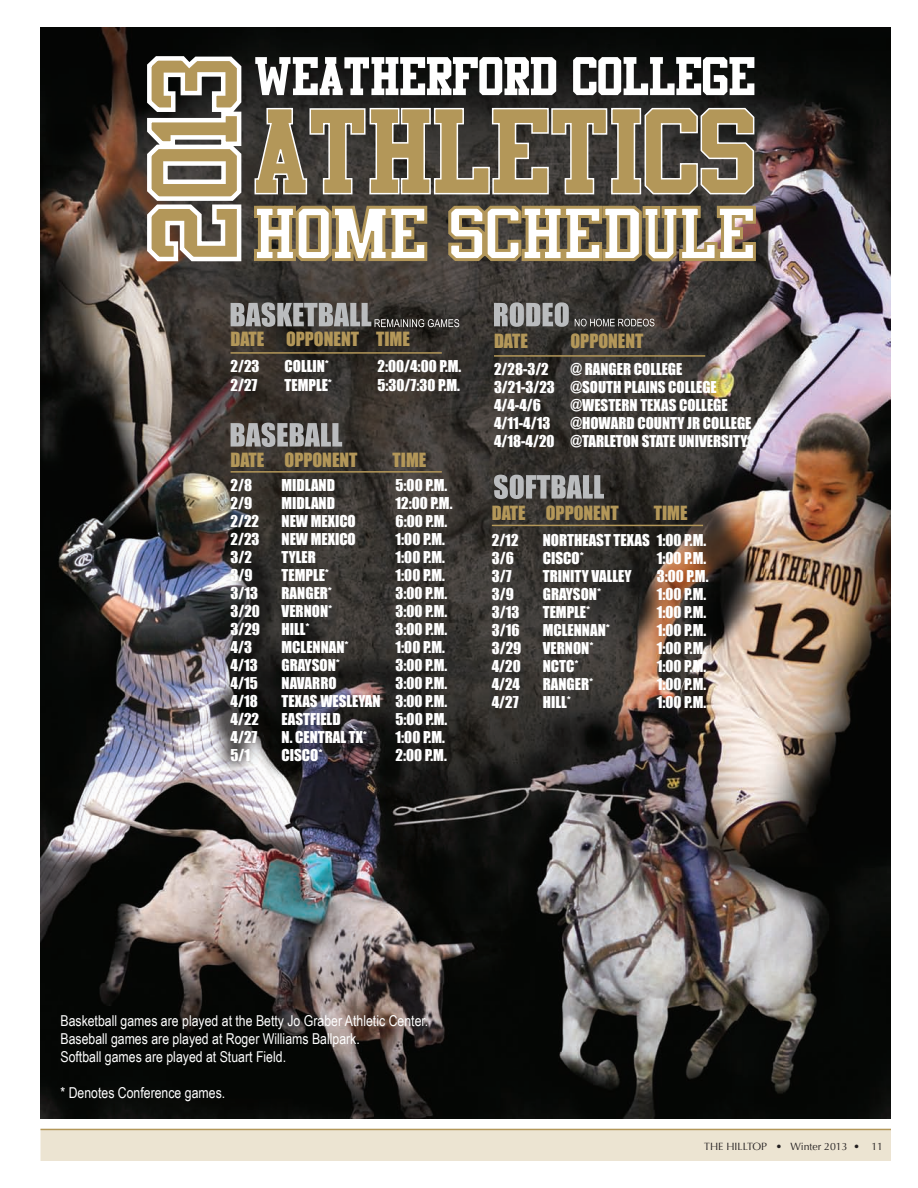
<style>
.page{position:relative;width:918px;height:1188px;background:#fff}
.page>*{position:absolute;margin:0;border:0;box-sizing:border-box;transform-origin:0 0}
.t1{font:18px "Impact";color:#b39759}
.t2{font:15px/18px "Impact";color:#fff}
.t3{font:15px/18px "Arial Narrow";color:#fff}
.t4{font:10.5px "Optima";color:#231f20}
</style>
<div class="page">
<div style="left:40px;top:1129px;width:851px;height:32px;background:#ece4d2;border:2px solid #ece4d2"></div>
<hr style="left:40px;top:1129px;width:851px;height:1px;background:#b39759">
<img style="left:40px;top:27px;width:851px;height:1092px">
<svg style="left:255px;top:57px;width:499px;height:38px"></svg>
<svg style="left:145px;top:54px;width:100px;height:210px"></svg>
<svg style="left:254px;top:107px;width:501px;height:88px;background:#8a7c5c"></svg>
<svg style="left:252px;top:204px;width:505px;height:60px"></svg>
<svg style="left:494px;top:302px;width:75px;height:25px;background:#959596"></svg>
<svg style="left:575px;top:319px;width:79px;height:7px"></svg>
<svg style="left:231px;top:423px;width:111px;height:24px;background:#929291"></svg>
<svg style="left:494px;top:475px;width:110px;height:24px;background:#8d8d8d"></svg>
<hr style="left:492px;top:525px;width:211px;height:1px;background:#b39759">
<hr style="left:494px;top:355px;width:211px;height:2px;background:#b39759">
<hr style="left:231px;top:352px;width:211px;height:2px;background:#b39759">
<hr style="left:231px;top:471px;width:211px;height:2px;background:#b39759">
<svg style="left:231px;top:302px;width:228px;height:25px;background:#71706f"></svg>
<p class="t1" style="left:231px;top:325px;width:181px">DATE OPPONENT TIME</p>
<p class="t1" style="left:494px;top:327px;width:35px">DATE</p>
<p class="t1" style="left:571px;top:327px;width:75px">OPPONENT</p>
<p class="t2" style="left:231px;top:356px;width:30px">2/23</p>
<p class="t2" style="left:285px;top:356px;width:46px">COLLIN*</p>
<p class="t2" style="left:378px;top:356px;width:85px">2:00/4:00 P.M.</p>
<p class="t2" style="left:231px;top:376px;width:28px">2/27</p>
<p class="t2" style="left:285px;top:376px;width:49px">TEMPLE*</p>
<p class="t2" style="left:378px;top:376px;width:84px">5:30/7:30 P.M.</p>
<p class="t1" style="left:231px;top:446px;width:129px">DATE OPPONENT</p>
<p class="t1" style="left:393px;top:446px;width:35px">TIME</p>
<p class="t2" style="left:231px;top:475px;width:23px">2/8</p>
<p class="t2" style="left:282px;top:475px;width:55px">MIDLAND</p>
<p class="t2" style="left:396px;top:475px;width:53px">5:00 P.M.</p>
<p class="t2" style="left:231px;top:493px;width:23px">2/9</p>
<p class="t2" style="left:282px;top:493px;width:55px">MIDLAND</p>
<p class="t2" style="left:396px;top:493px;width:58px">12:00 P.M.</p>
<p class="t2" style="left:231px;top:511px;width:30px">2/22</p>
<p class="t2" style="left:282px;top:511px;width:76px">NEW MEXICO</p>
<p class="t2" style="left:396px;top:511px;width:53px">6:00 P.M.</p>
<p class="t2" style="left:231px;top:529px;width:30px">2/23</p>
<p class="t2" style="left:282px;top:529px;width:76px">NEW MEXICO</p>
<p class="t2" style="left:396px;top:529px;width:51px">1:00 P.M.</p>
<p class="t2" style="left:231px;top:547px;width:23px">3/2</p>
<p class="t2" style="left:282px;top:547px;width:36px">TYLER</p>
<p class="t2" style="left:396px;top:547px;width:51px">1:00 P.M.</p>
<p class="t2" style="left:231px;top:565px;width:24px">3/9</p>
<p class="t2" style="left:282px;top:565px;width:49px">TEMPLE*</p>
<p class="t2" style="left:396px;top:565px;width:51px">1:00 P.M.</p>
<p class="t2" style="left:231px;top:583px;width:29px">3/13</p>
<p class="t2" style="left:282px;top:583px;width:52px">RANGER*</p>
<p class="t2" style="left:396px;top:583px;width:53px">3:00 P.M.</p>
<p class="t2" style="left:231px;top:601px;width:31px">3/20</p>
<p class="t2" style="left:282px;top:601px;width:52px">VERNON*</p>
<p class="t2" style="left:396px;top:601px;width:53px">3:00 P.M.</p>
<p class="t2" style="left:231px;top:619px;width:31px">3/29</p>
<p class="t2" style="left:282px;top:619px;width:30px">HILL*</p>
<p class="t2" style="left:396px;top:619px;width:53px">3:00 P.M.</p>
<p class="t2" style="left:231px;top:637px;width:23px">4/3</p>
<p class="t2" style="left:282px;top:637px;width:69px">MCLENNAN*</p>
<p class="t2" style="left:396px;top:637px;width:51px">1:00 P.M.</p>
<p class="t2" style="left:231px;top:655px;width:29px">4/13</p>
<p class="t2" style="left:282px;top:655px;width:60px">GRAYSON*</p>
<p class="t2" style="left:396px;top:655px;width:53px">3:00 P.M.</p>
<p class="t2" style="left:231px;top:673px;width:29px">4/15</p>
<p class="t2" style="left:282px;top:673px;width:57px">NAVARRO</p>
<p class="t2" style="left:396px;top:673px;width:53px">3:00 P.M.</p>
<p class="t2" style="left:231px;top:691px;width:29px">4/18</p>
<p class="t2" style="left:282px;top:691px;width:167px">TEXAS WESLEYAN 3:00 P.M.</p>
<p class="t2" style="left:231px;top:709px;width:30px">4/22</p>
<p class="t2" style="left:282px;top:709px;width:61px">EASTFIELD</p>
<p class="t2" style="left:396px;top:709px;width:53px">5:00 P.M.</p>
<p class="t2" style="left:231px;top:727px;width:28px">4/27</p>
<p class="t2" style="left:282px;top:727px;width:87px">N. CENTRAL TX*</p>
<p class="t2" style="left:396px;top:727px;width:51px">1:00 P.M.</p>
<p class="t2" style="left:231px;top:745px;width:21px">5/1</p>
<p class="t2" style="left:282px;top:745px;width:43px">CISCO*</p>
<p class="t2" style="left:396px;top:745px;width:53px">2:00 P.M.</p>
<p class="t2" style="left:494px;top:360px;width:224px;text-indent:76px">@ RANGER COLLEGE<br>3/21-3/23 @SOUTH PLAINS COLLEGE<br>4/4-4/6</p>
<p class="t2" style="left:494px;top:360px;width:56px">2/28-3/2</p>
<p class="t2" style="left:571px;top:396px;width:159px">@WESTERN TEXAS COLLEGE</p>
<p class="t2" style="left:494px;top:414px;width:259px;text-align:right">@HOWARD COUNTY JR COLLEGE<br>4/18-4/20 @TARLETON STATE UNIVERSITY</p>
<p class="t2" style="left:494px;top:414px;width:58px">4/11-4/13</p>
<p class="t1" style="left:492px;top:499px;width:129px">DATE OPPONENT</p>
<p class="t1" style="left:654px;top:499px;width:35px">TIME</p>
<p class="t2" style="left:492px;top:530px;width:28px">2/12</p>
<p class="t2" style="left:543px;top:530px;width:165px">NORTHEAST TEXAS 1:00 P.M.</p>
<p class="t2" style="left:492px;top:548px;width:24px">3/6</p>
<p class="t2" style="left:543px;top:548px;width:43px">CISCO*</p>
<p class="t2" style="left:657px;top:548px;width:51px">1:00 P.M.</p>
<p class="t2" style="left:492px;top:566px;width:21px">3/7</p>
<p class="t2" style="left:543px;top:566px;width:90px">TRINITY VALLEY</p>
<p class="t2" style="left:657px;top:566px;width:53px">3:00 P.M.</p>
<p class="t2" style="left:492px;top:584px;width:24px">3/9</p>
<p class="t2" style="left:543px;top:584px;width:60px">GRAYSON*</p>
<p class="t2" style="left:657px;top:584px;width:51px">1:00 P.M.</p>
<p class="t2" style="left:492px;top:602px;width:29px">3/13</p>
<p class="t2" style="left:543px;top:602px;width:49px">TEMPLE*</p>
<p class="t2" style="left:657px;top:602px;width:51px">1:00 P.M.</p>
<p class="t2" style="left:492px;top:620px;width:29px">3/16</p>
<p class="t2" style="left:543px;top:620px;width:69px">MCLENNAN*</p>
<p class="t2" style="left:657px;top:620px;width:51px">1:00 P.M.</p>
<p class="t2" style="left:492px;top:638px;width:31px">3/29</p>
<p class="t2" style="left:543px;top:638px;width:52px">VERNON*</p>
<p class="t2" style="left:657px;top:638px;width:51px">1:00 P.M.</p>
<p class="t2" style="left:492px;top:656px;width:31px">4/20</p>
<p class="t2" style="left:543px;top:656px;width:37px">NCTC*</p>
<p class="t2" style="left:657px;top:656px;width:51px">1:00 P.M.</p>
<p class="t2" style="left:492px;top:674px;width:30px">4/24</p>
<p class="t2" style="left:543px;top:674px;width:52px">RANGER*</p>
<p class="t2" style="left:657px;top:674px;width:51px">1:00 P.M.</p>
<p class="t2" style="left:492px;top:692px;width:28px">4/27</p>
<p class="t2" style="left:543px;top:692px;width:30px">HILL*</p>
<p class="t2" style="left:657px;top:692px;width:51px">1:00 P.M.</p>
<p class="t3" style="left:60px;top:1011px;width:369px">Basketball games are played at the Betty Jo Graber Athletic Center.<br>Baseball games are played at Roger Williams Ballpark.<br>Softball games are played at Stuart Field.</p>
<p class="t3" style="left:60px;top:1083px;width:166px">* Denotes Conference games.</p>
<p class="t4" style="left:704px;top:1140px;width:180px">The H ILLTOP • Winter 2013 • 11</p>
</div>
